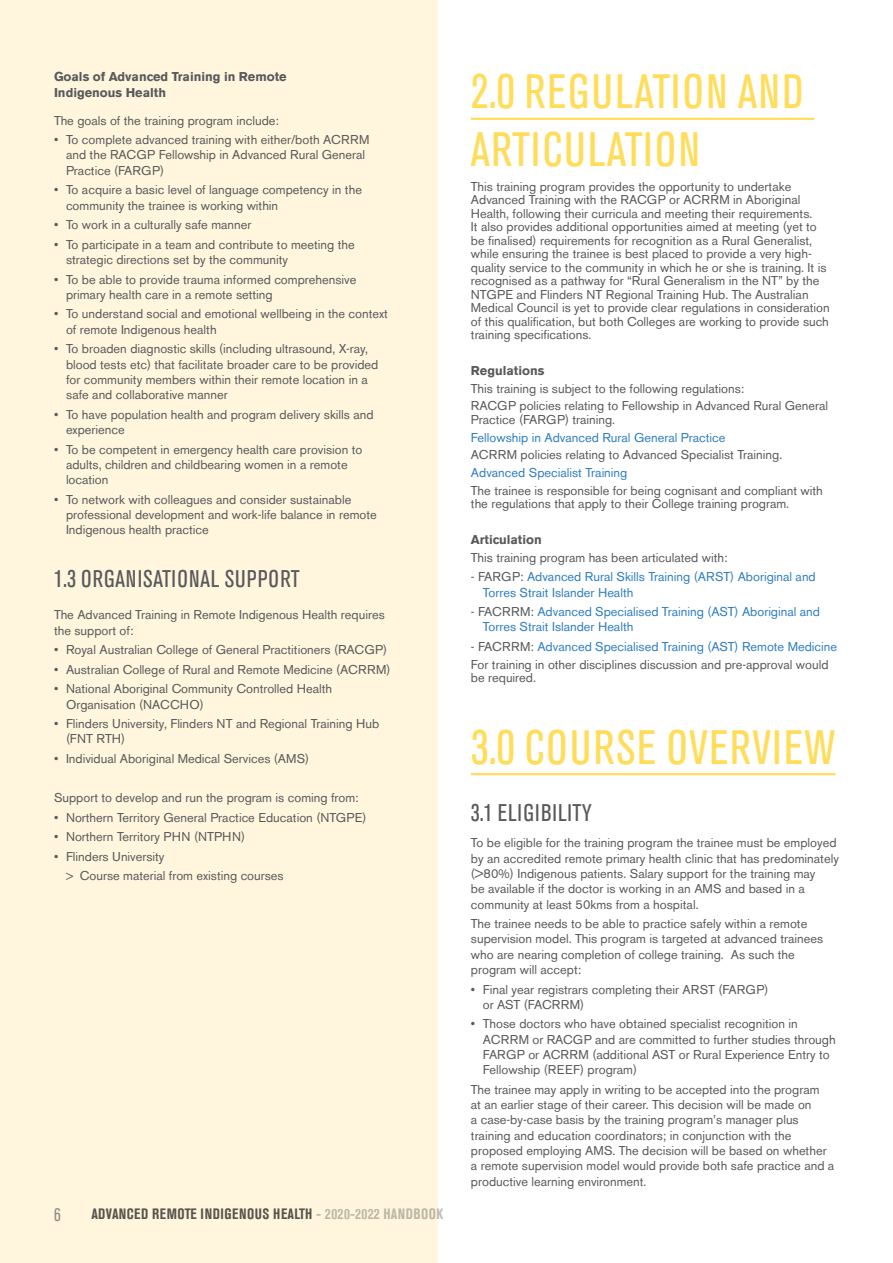
<style>
.page{position:relative;width:893px;height:1263px;background:#fff}
.page>*{position:absolute;margin:0;border:0;box-sizing:border-box;transform-origin:0 0}
.t1{font:condensed 48px/57.6px "Akzidenz Grotesk Std";letter-spacing:.035em;color:#ffdd5b}
.t2{font:condensed 24px "Akzidenz Grotesk Std";letter-spacing:.035em;color:#58595b}
.t3{font:condensed 18px "Akzidenz Grotesk Std";color:#939598}
.t4{font:700 condensed 15px "Akzidenz Grotesk BE";letter-spacing:.035em;color:#58595b}
.t5{font:12.75px/15.3px "Akzidenz Grotesk BE";color:#58595b}
.t6{font:12.75px/15.3px "Akzidenz Grotesk BE";color:#2e7dc1}
.t7{font:700 12.75px/15.3px "Akzidenz Grotesk BE";color:#58595b}
.s1{font-size:10.5px}
.s2{color:#bcbec0}
.s3{color:#58595b}
.s4{color:#2e7dc1}
</style>
<div class="page">
<div style="left:0;top:0;width:438px;height:1263px;background:#fff6dd"></div>
<hr style="left:471px;top:118px;width:343px;height:2px;background:#ffdd5b">
<hr style="left:471px;top:773px;width:364px;height:2px;background:#ffdd5b">
<p class="t7" style="left:54px;top:69px;width:234px">Goals of Advanced Training in Remote<br>Indigenous Health</p>
<p class="t5" style="left:54px;top:113px;width:227px">The goals of the training program include:</p>
<p class="t5" style="left:66px;top:132px;width:305px;text-indent:-12px">• To complete advanced training with either/both ACRRM and the RACGP Fellowship in Advanced Rural General<br>Practice (FARGP)</p>
<p class="t5" style="left:66px;top:182px;width:297px;text-indent:-12px">• To acquire a basic level of language competency in the community the trainee is working within</p>
<p class="t5" style="left:54px;top:217px;width:199px">• To work in a culturally safe manner</p>
<p class="t5" style="left:66px;top:237px;width:290px;text-indent:-12px">• To participate in a team and contribute to meeting the strategic directions set by the community</p>
<p class="t5" style="left:66px;top:271px;width:292px;text-indent:-12px">• To be able to provide trauma informed comprehensive primary health care in a remote setting</p>
<p class="t5" style="left:66px;top:306px;width:323px;text-indent:-12px">• To understand social and emotional wellbeing in the context of remote Indigenous health</p>
<p class="t5" style="left:66px;top:341px;width:314px;text-indent:-12px">• To broaden diagnostic skills (including ultrasound, X-ray, blood tests etc) that facilitate broader care to be provided for community members within their remote location in a safe and collaborative manner</p>
<p class="t5" style="left:66px;top:407px;width:309px;text-indent:-12px">• To have population health and program delivery skills and experience</p>
<p class="t5" style="left:66px;top:441px;width:298px;text-indent:-12px">• To be competent in emergency health care provision to adults, children and childbearing women in a remote location</p>
<p class="t5" style="left:66px;top:492px;width:312px;text-indent:-12px">• To network with colleagues and consider sustainable professional development and work-life balance in remote<br>Indigenous health practice</p>
<h2 class="t2" style="left:54px;top:565px;width:247px">1.3 ORGANISATIONAL SUPPORT</h2>
<p class="t5" style="left:54px;top:607px;width:332px">The Advanced Training in Remote Indigenous Health requires the support of:</p>
<p class="t5" style="left:54px;top:642px;width:335px">• Royal Australian College of General Practitioners (RACGP)</p>
<p class="t5" style="left:54px;top:662px;width:338px">• Australian College of Rural and Remote Medicine (ACRRM)</p>
<p class="t5" style="left:66px;top:681px;width:268px;text-indent:-12px">• National Aboriginal Community Controlled Health<br>Organisation (NACCHO)</p>
<p class="t5" style="left:66px;top:716px;width:315px;text-indent:-12px">• Flinders University, Flinders NT and Regional Training Hub (FNT RTH)</p>
<p class="t5" style="left:54px;top:751px;width:257px">• Individual Aboriginal Medical Services (AMS)</p>
<p class="t5" style="left:54px;top:790px;width:306px">Support to develop and run the program is coming from:</p>
<p class="t5" style="left:54px;top:809px;width:314px">• Northern Territory General Practice Education (NTGPE)</p>
<p class="t5" style="left:54px;top:829px;width:193px">• Northern Territory PHN (NTPHN)</p>
<p class="t5" style="left:66px;top:846px;width:219px;line-height:19.6px;text-indent:-12px">• Flinders University<br><span class="s1">&gt;</span> Course material from existing courses</p>
<h3 class="t3" style="left:54px;top:1204px;width:8px">6</h3>
<p class="t4" style="left:91px;top:1205px;width:354px">ADVANCED REMOTE INDIGENOUS HEALTH <span class="s2">- 2020-2022 HANDBOOK</span></p>
<h1 class="t1" style="left:471px;top:64px;width:334px">2.0 REGULATION AND<br>ARTICULATION</h1>
<p class="t5" style="left:471px;top:180px;width:360px;line-height:13.5px">This training program provides the opportunity to undertake Advanced Training with the RACGP or ACRRM in Aboriginal Health, following their curricula and meeting their requirements.<br>It also provides additional opportunities aimed at meeting (yet to be finalised) requirements for recognition as a Rural Generalist, while ensuring the trainee is best placed to provide a very high&shy;quality service to the community in which he or she is training. It is recognised as a pathway for “Rural Generalism in the NT” by the NTGPE and Flinders NT Regional Training Hub. The Australian Medical Council is yet to provide clear regulations in consideration of this qualification, but both Colleges are working to provide such training specifications.</p>
<p class="t7" style="left:471px;top:363px;width:75px">Regulations</p>
<p class="t5" style="left:471px;top:379px;width:359px;line-height:17.7px">This training is subject to the following regulations:<br>RACGP policies relating to Fellowship in Advanced Rural General</p>
<p class="t5" style="left:471px;top:412px;width:146px">Practice (FARGP) training.</p>
<p class="t6" style="left:471px;top:430px;width:256px">Fellowship in Advanced Rural General Practice</p>
<p class="t5" style="left:471px;top:447px;width:313px">ACRRM policies relating to Advanced Specialist Training.</p>
<p class="t6" style="left:471px;top:465px;width:158px">Advanced Specialist Training</p>
<p class="t5" style="left:471px;top:484px;width:353px;line-height:13.5px">The trainee is responsible for being cognisant and compliant with the regulations that apply to their College training program.</p>
<p class="t7" style="left:471px;top:532px;width:72px">Articulation</p>
<p class="t5" style="left:471px;top:550px;width:258px">This training program has been articulated with:</p>
<p class="t6" style="left:483px;top:569px;width:334px;text-indent:-12px"><span class="s3">- FARGP:</span> Advanced Rural Skills Training (ARST) Aboriginal and<br>Torres Strait Islander Health</p>
<p class="t6" style="left:483px;top:604px;width:339px;text-indent:-12px"><span class="s3">- FACRRM:</span> Advanced Specialised Training (AST) Aboriginal and<br>Torres Strait Islander Health</p>
<p class="t5" style="left:471px;top:638px;width:368px;line-height:17.7px">- FACRRM: <span class="s4">Advanced Specialised Training (AST) Remote Medicine<br></span>For training in other disciplines discussion and pre-approval would</p>
<p class="t5" style="left:471px;top:670px;width:67px">be required.</p>
<h1 class="t1" style="left:471px;top:719px;width:365px">3.0 COURSE OVERVIEW</h1>
<h2 class="t2" style="left:471px;top:799px;width:122px">3.1 ELIGIBILITY</h2>
<p class="t5" style="left:471px;top:835px;width:369px">To be eligible for the training program the trainee must be employed by an accredited remote primary health clinic that has predominately (&gt;80%) Indigenous patients. Salary support for the training may<br>be available if the doctor is working in an AMS and based in a community at least 50kms from a hospital.</p>
<p class="t5" style="left:471px;top:916px;width:354px">The trainee needs to be able to practice safely within a remote supervision model. This program is targeted at advanced trainees who are nearing completion of college training. As such the program will accept:</p>
<p class="t5" style="left:483px;top:981px;width:287px;text-indent:-12px">• Final year registrars completing their ARST (FARGP) or AST (FACRRM)</p>
<p class="t5" style="left:483px;top:1016px;width:354px;text-indent:-12px">• Those doctors who have obtained specialist recognition in ACRRM or RACGP and are committed to further studies through FARGP or ACRRM (additional AST or Rural Experience Entry to Fellowship (REEF) program)</p>
<p class="t5" style="left:471px;top:1082px;width:365px">The trainee may apply in writing to be accepted into the program<br>at an earlier stage of their career. This decision will be made on<br>a case-by-case basis by the training program’s manager plus training and education coordinators; in conjunction with the proposed employing AMS. The decision will be based on whether a remote supervision model would provide both safe practice and a productive learning environment.</p>
</div>
